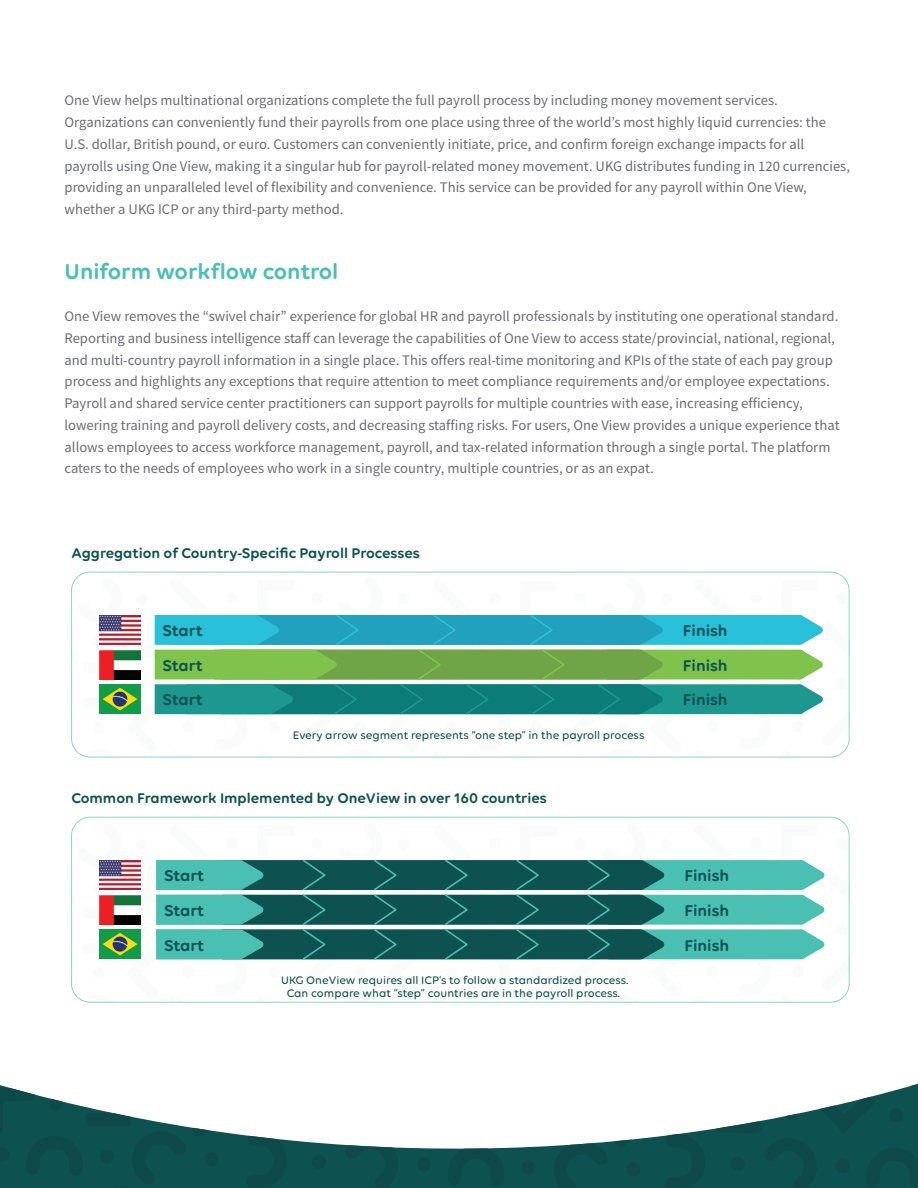
<style>
.page{position:relative;width:918px;height:1188px;background:#fff}
.page>*{position:absolute;margin:0;border:0;box-sizing:border-box;transform-origin:0 0}
.t1{font:600 23.25px "Volte Rounded";color:#49c0b2}
.t2{font:600 16.8px "Volte Rounded";color:#0e5151}
.t3{font:600 15.15px "Volte Rounded";color:#0f5252}
.t4{font:14.7px/21.8px "Source Sans Pro";color:#696d73}
.t5{font:500 11.85px/13.5px "Volte Rounded";color:#0e5151;text-align:center}
</style>
<div class="page">
<svg style="left:234px;top:1128px;width:482px;height:60px;background:#336b6b"></svg>
<svg style="left:614px;top:1128px;width:40px;height:19px"></svg>
<svg style="left:247px;top:1132px;width:40px;height:56px;background:#265f5f"></svg>
<svg style="left:298px;top:1128px;width:310px;height:60px"></svg>
<div style="left:626px;top:1162px;width:14px;height:15px;background:#0e4a4a;border-radius:50%"></div>
<div style="left:521px;top:1160px;width:15px;height:14px;background:#0e4a4a;border-radius:50%"></div>
<div style="left:417px;top:1157px;width:14px;height:15px;background:#0e4a4a;border-radius:50%"></div>
<div style="left:312px;top:1155px;width:14px;height:14px;background:#0e4a4a;border-radius:50%"></div>
<div style="left:665px;top:1134px;width:41px;height:54px;background:#0e4d4d"></div>
<svg style="left:716px;top:1084px;width:202px;height:104px"></svg>
<div style="left:835px;top:1159px;width:15px;height:14px;background:#0e4a4a;border-radius:50%"></div>
<div style="left:731px;top:1157px;width:14px;height:14px;background:#0e4a4a;border-radius:50%"></div>
<div style="left:889px;top:1108px;width:14px;height:14px;background:#0e4a4a;border-radius:50%"></div>
<svg style="left:784px;top:1106px;width:15px;height:14px"></svg>
<svg style="left:0;top:1085px;width:234px;height:103px"></svg>
<div style="left:153px;top:1099px;width:15px;height:14px;background:#fff;border-radius:50%"></div>
<svg style="left:49px;top:1096px;width:14px;height:14px"></svg>
<svg style="left:72px;top:817px;width:777px;height:185px"></svg>
<img style="left:99px;top:930px;width:41px;height:29px">
<img style="left:99px;top:861px;width:41px;height:28px">
<img style="left:99px;top:895px;width:42px;height:29px">
<svg style="left:72px;top:572px;width:777px;height:185px"></svg>
<img style="left:99px;top:685px;width:41px;height:29px">
<img style="left:99px;top:615px;width:41px;height:29px">
<img style="left:99px;top:650px;width:42px;height:29px">
<p class="t4" style="left:65px;top:90px;width:787px">One View helps multinational organizations complete the full payroll process by including money movement services.<br>Organizations can conveniently fund their payrolls from one place using three of the world’s most highly liquid currencies: the U.S. dollar, British pound, or euro. Customers can conveniently initiate, price, and confirm foreign exchange impacts for all payrolls using One View, making it a singular hub for payroll-related money movement. UKG distributes funding in 120 currencies, providing an unparalleled level of flexibility and convenience. This service can be provided for any payroll within One View, whether a UKG ICP or any third-party method.</p>
<h1 class="t1" style="left:65px;top:258px;width:275px">Uniform workflow control</h1>
<p class="t4" style="left:65px;top:305px;width:777px">One View removes the “swivel chair” experience for global HR and payroll professionals by instituting one operational standard.<br>Reporting and business intelligence staff can leverage the capabilities of One View to access state/provincial, national, regional, and multi-country payroll information in a single place. This offers real-time monitoring and KPIs of the state of each pay group process and highlights any exceptions that require attention to meet compliance requirements and/or employee expectations.<br>Payroll and shared service center practitioners can support payrolls for multiple countries with ease, increasing efficiency, lowering training and payroll delivery costs, and decreasing staffing risks. For users, One View provides a unique experience that allows employees to access workforce management, payroll, and tax-related information through a single portal. The platform caters to the needs of employees who work in a single country, multiple countries, or as an expat.</p>
<p class="t3" style="left:72px;top:544px;width:350px">Aggregation of Country-Specific Payroll Processes</p>
<p class="t2" style="left:163px;top:621px;width:42px">Start</p>
<p class="t2" style="left:683px;top:621px;width:46px">Finish</p>
<p class="t2" style="left:163px;top:655px;width:42px">Start</p>
<p class="t2" style="left:683px;top:655px;width:46px">Finish</p>
<p class="t2" style="left:163px;top:690px;width:42px">Start</p>
<p class="t2" style="left:683px;top:690px;width:46px">Finish</p>
<p class="t5" style="left:293px;top:728px;width:353px">Every arrow segment represents “one step” in the payroll process</p>
<p class="t3" style="left:72px;top:789px;width:477px">Common Framework Implemented by OneView in over 160 countries</p>
<p class="t2" style="left:164px;top:866px;width:42px">Start</p>
<p class="t2" style="left:684px;top:866px;width:46px">Finish</p>
<p class="t2" style="left:164px;top:901px;width:42px">Start</p>
<p class="t2" style="left:684px;top:901px;width:46px">Finish</p>
<p class="t2" style="left:164px;top:935px;width:42px">Start</p>
<p class="t2" style="left:684px;top:935px;width:46px">Finish</p>
<p class="t5" style="left:281px;top:973px;width:349px">UKG OneView requires all ICP’s to follow a standardized process.<br>Can compare what “step” countries are in the payroll process.</p>
</div>
